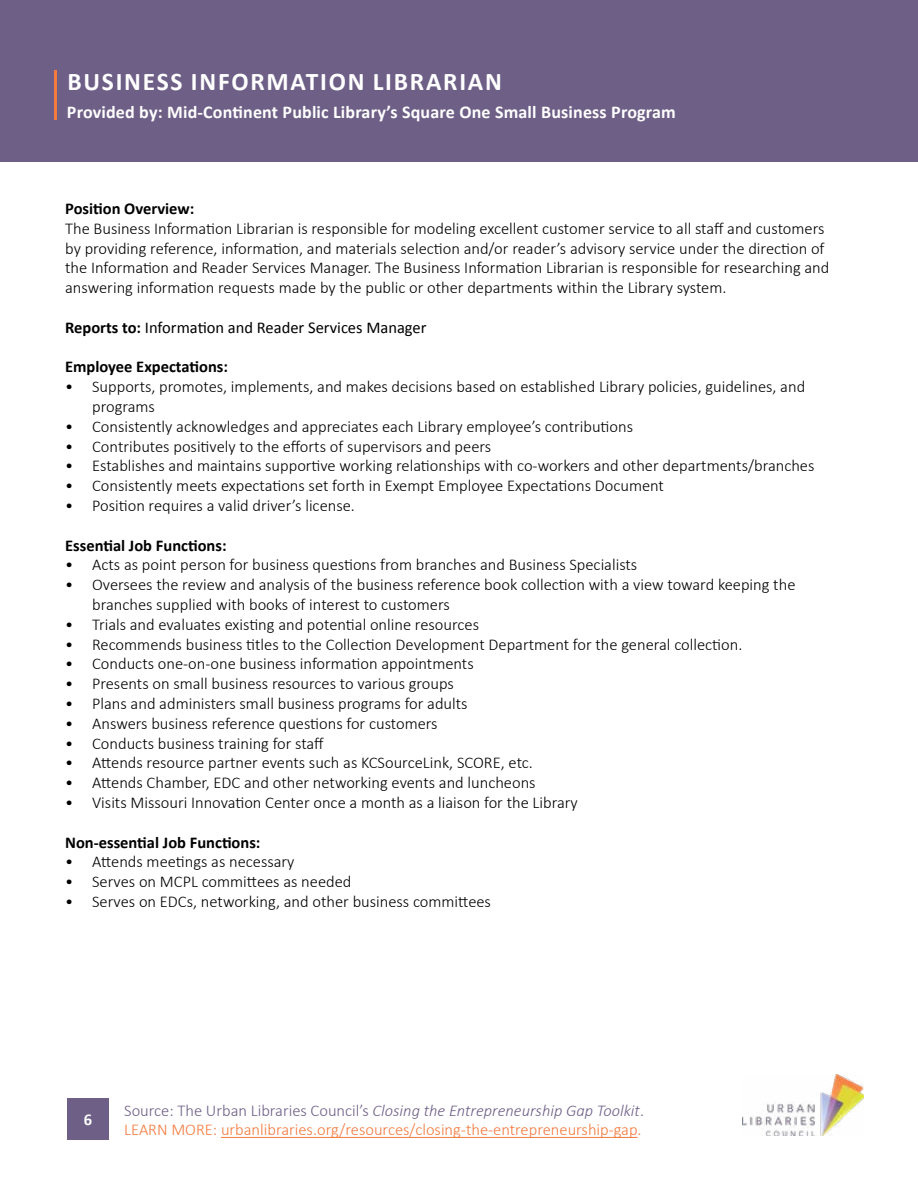
<style>
.page{position:relative;width:918px;height:1188px;background:#fff}
.page>*{position:absolute;margin:0;border:0;box-sizing:border-box;transform-origin:0 0}
.t1{font:700 25.5px "Calibri";letter-spacing:.07em;color:#fff}
.t2{font:700 18px "Calibri";letter-spacing:.01em;color:#fff}
.t3{font:300 16.5px/19.8px "Calibri";color:#000}
.t4{font:300 16.5px/19.8px "Calibri";color:#f47a3e}
.t5{font:700 16.5px "Calibri";color:#000}
.t6{font:16.5px "Calibri";color:#000}
.t7{font:700 16.5px "Calibri";color:#fff}
.s1{font-weight:700}
.s2{color:#6e5f87}
.s3{font-style:italic;color:#6e5f87}
</style>
<div class="page">
<div style="left:0;top:0;width:918px;height:162px;background:#6e5f87"></div>
<hr style="left:54px;top:70px;width:3px;height:49px;background:#f47a3e">
<hr style="left:221px;top:1137px;width:417px;height:1px;background:#f47a3e">
<img style="left:743px;top:1074px;width:121px;height:61px">
<div style="left:67px;top:1098px;width:42px;height:42px;background:#6e5f87"></div>
<h1 class="t1" style="left:67px;top:64px;width:436px">BUSINESS INFORMATION LIBRARIAN</h1>
<p class="t2" style="left:67px;top:99px;width:610px">Provided by: Mid-Continent Public Library’s Square One Small Business Program</p>
<p class="t5" style="left:65px;top:197px;width:131px">Position Overview:</p>
<p class="t3" style="left:65px;top:218px;width:766px">The Business Information Librarian is responsible for modeling excellent customer service to all staff and customers by providing reference, information, and materials selection and/or reader’s advisory service under the direction of the Information and Reader Services Manager. The Business Information Librarian is responsible for researching and answering information requests made by the public or other departments within the Library system.</p>
<p class="t6" style="left:65px;top:316px;width:363px"><span class="s1">Reports to:</span> Information and Reader Services Manager</p>
<p class="t5" style="left:65px;top:355px;width:164px">Employee Expectations:</p>
<p class="t3" style="left:92px;top:377px;width:715px;text-indent:-27px">• Supports, promotes, implements, and makes decisions based on established Library policies, guidelines, and programs</p>
<p class="t3" style="left:65px;top:416px;width:569px">• Consistently acknowledges and appreciates each Library employee’s contributions</p>
<p class="t3" style="left:65px;top:436px;width:428px">• Contributes positively to the efforts of supervisors and peers</p>
<p class="t3" style="left:65px;top:456px;width:751px">• Establishes and maintains supportive working relationships with co-workers and other departments/branches</p>
<p class="t3" style="left:65px;top:476px;width:600px">• Consistently meets expectations set forth in Exempt Employee Expectations Document</p>
<p class="t3" style="left:65px;top:495px;width:291px">• Position requires a valid driver’s license.</p>
<p class="t5" style="left:65px;top:533px;width:163px">Essential Job Functions:</p>
<p class="t3" style="left:65px;top:555px;width:574px">• Acts as point person for business questions from branches and Business Specialists</p>
<p class="t3" style="left:92px;top:575px;width:705px;text-indent:-27px">• Oversees the review and analysis of the business reference book collection with a view toward keeping the branches supplied with books of interest to customers</p>
<p class="t3" style="left:65px;top:614px;width:415px">• Trials and evaluates existing and potential online resources</p>
<p class="t3" style="left:65px;top:634px;width:679px">• Recommends business titles to the Collection Development Department for the general collection.</p>
<p class="t3" style="left:65px;top:654px;width:410px">• Conducts one-on-one business information appointments</p>
<p class="t3" style="left:65px;top:674px;width:390px">• Presents on small business resources to various groups</p>
<p class="t3" style="left:65px;top:693px;width:404px">• Plans and administers small business programs for adults</p>
<p class="t3" style="left:65px;top:713px;width:374px">• Answers business reference questions for customers</p>
<p class="t3" style="left:65px;top:733px;width:260px">• Conducts business training for staff</p>
<p class="t3" style="left:65px;top:753px;width:469px">• Attends resource partner events such as KCSourceLink, SCORE, etc.</p>
<p class="t3" style="left:65px;top:773px;width:472px">• Attends Chamber, EDC and other networking events and luncheons</p>
<p class="t3" style="left:65px;top:792px;width:514px">• Visits Missouri Innovation Center once a month as a liaison for the Library</p>
<p class="t5" style="left:65px;top:830px;width:197px">Non-essential Job Functions:</p>
<p class="t3" style="left:65px;top:852px;width:231px">• Attends meetings as necessary</p>
<p class="t3" style="left:65px;top:872px;width:288px">• Serves on MCPL committees as needed</p>
<p class="t3" style="left:65px;top:891px;width:427px">• Serves on EDCs, networking, and other business committees</p>
<p class="t7" style="left:84px;top:1108px;width:10px">6</p>
<p class="t4" style="left:124px;top:1100px;width:521px"><span class="s2">Source: The Urban Libraries Council’s</span> <span class="s3">Closing the Entrepreneurship Gap Toolkit</span><span class="s2">.<br></span>LEARN MORE: urbanlibraries.org/resources/closing-the-entrepreneurship-gap.</p>
</div>
